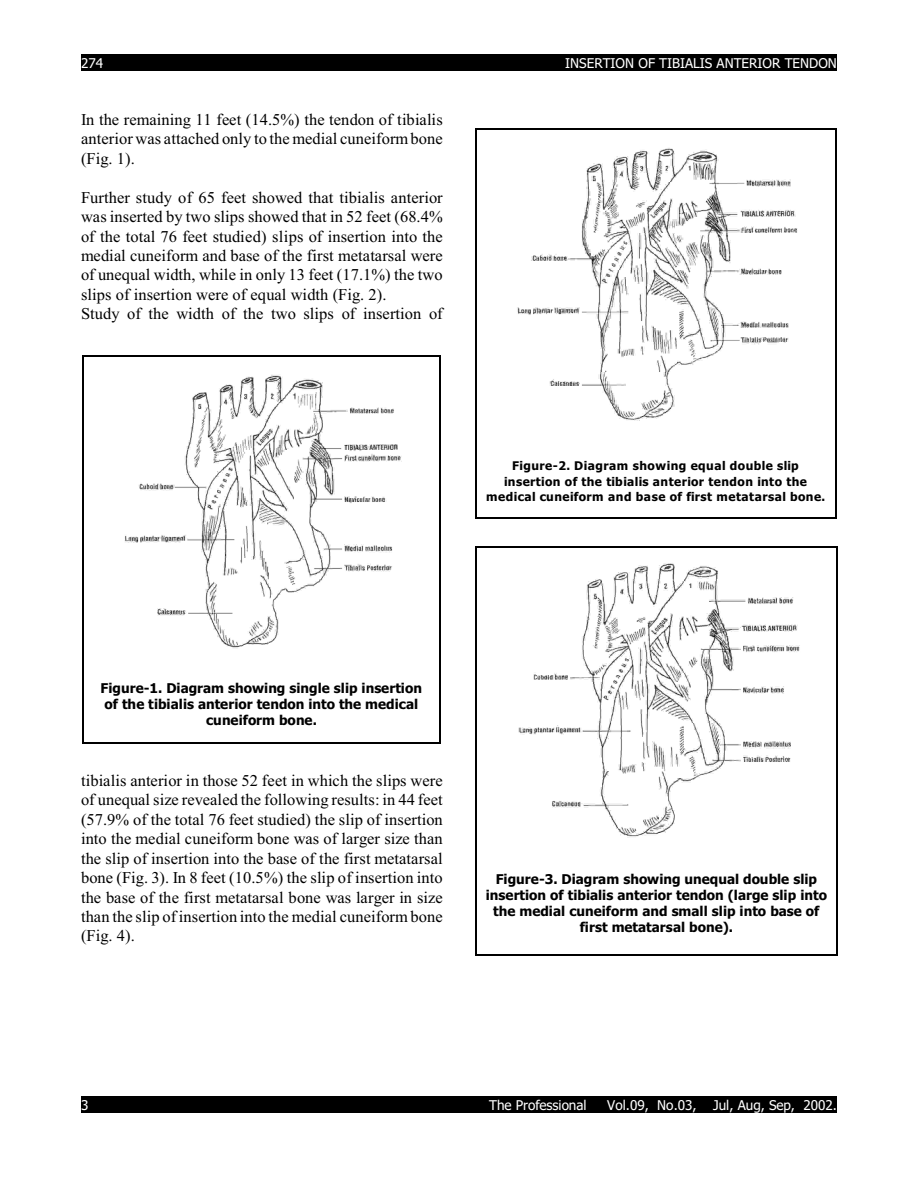
<style>
.page{position:relative;width:918px;height:1188px;background:#fff}
.page>*{position:absolute;margin:0;border:0;box-sizing:border-box;transform-origin:0 0}
.t1{font:16.5px/19.5px "Times New Roman";letter-spacing:.005em;color:#000;text-align:justify}
.t2{font:700 13.5px/16.2px "Tahoma";color:#000;text-align:center}
.t3{font:13.5px "Tahoma";color:#fff}
.t4{font:700 12px/15.5px "Tahoma";letter-spacing:.04em;color:#000;text-align:center}
</style>
<div class="page">
<div style="left:81px;top:54px;width:756px;height:16px;background:#000"></div>
<div style="left:81px;top:1097px;width:756px;height:16px;background:#000"></div>
<img style="left:124px;top:374px;width:278px;height:275px">
<hr style="left:82px;top:355px;width:1px;height:389px;background:#000">
<hr style="left:440px;top:355px;width:1px;height:389px;background:#000">
<hr style="left:82px;top:355px;width:359px;height:2px;background:#000">
<hr style="left:82px;top:742px;width:359px;height:2px;background:#000">
<img style="left:518px;top:563px;width:282px;height:275px">
<hr style="left:475px;top:546px;width:1px;height:409px;background:#000">
<hr style="left:836px;top:546px;width:2px;height:409px;background:#000">
<hr style="left:475px;top:546px;width:362px;height:2px;background:#000">
<hr style="left:475px;top:954px;width:362px;height:2px;background:#000">
<img style="left:517px;top:148px;width:281px;height:273px">
<hr style="left:475px;top:129px;width:1px;height:389px;background:#000">
<hr style="left:835px;top:129px;width:1px;height:389px;background:#000">
<hr style="left:475px;top:129px;width:361px;height:1px;background:#000">
<hr style="left:475px;top:517px;width:361px;height:1px;background:#000">
<p class="t3" style="left:81px;top:57px;width:24px">274</p>
<p class="t3" style="left:565px;top:57px;width:273px">INSERTION OF TIBIALIS ANTERIOR TENDON</p>
<p class="t1" style="left:81px;top:111px;width:363px">In the remaining 11 feet (14.5%) the tendon of tibialis anterior was attached only to the medial cuneiform bone (Fig. 1).</p>
<p class="t1" style="left:81px;top:189px;width:363px;text-align:left">Further study of 65 feet showed that tibialis anterior was inserted by two slips showed that in 52 feet (68.4% of the total 76 feet studied) slips of insertion into the medial cuneiform and base of the first metatarsal were of unequal width, while in only 13 feet (17.1%) the two slips of insertion were of equal width (Fig. 2).<br>Study of the width of the two slips of insertion of</p>
<p class="t4" style="left:486px;top:459px;width:341px">Figure-2. Diagram showing equal double slip insertion of the tibialis anterior tendon into the medical cuneiform and base of first metatarsal bone.</p>
<p class="t2" style="left:101px;top:681px;width:323px">Figure-1. Diagram showing single slip insertion of the tibialis anterior tendon into the medical cuneiform bone.</p>
<p class="t1" style="left:81px;top:772px;width:363px">tibialis anterior in those 52 feet in which the slips were of unequal size revealed the following results: in 44 feet (57.9% of the total 76 feet studied) the slip of insertion into the medial cuneiform bone was of larger size than the slip of insertion into the base of the first metatarsal bone (Fig. 3). In 8 feet (10.5%) the slip of insertion into the base of the first metatarsal bone was larger in size than the slip of insertion into the medial cuneiform bone (Fig. 4).</p>
<p class="t2" style="left:486px;top:872px;width:343px">Figure-3. Diagram showing unequal double slip insertion of tibialis anterior tendon (large slip into the medial cuneiform and small slip into base of first metatarsal bone).</p>
<p class="t3" style="left:81px;top:1100px;width:9px">3</p>
<p class="t3" style="left:489px;top:1100px;width:99px">The Professional</p>
<p class="t3" style="left:607px;top:1100px;width:231px">Vol.09, No.03, Jul, Aug, Sep, 2002.</p>
</div>
